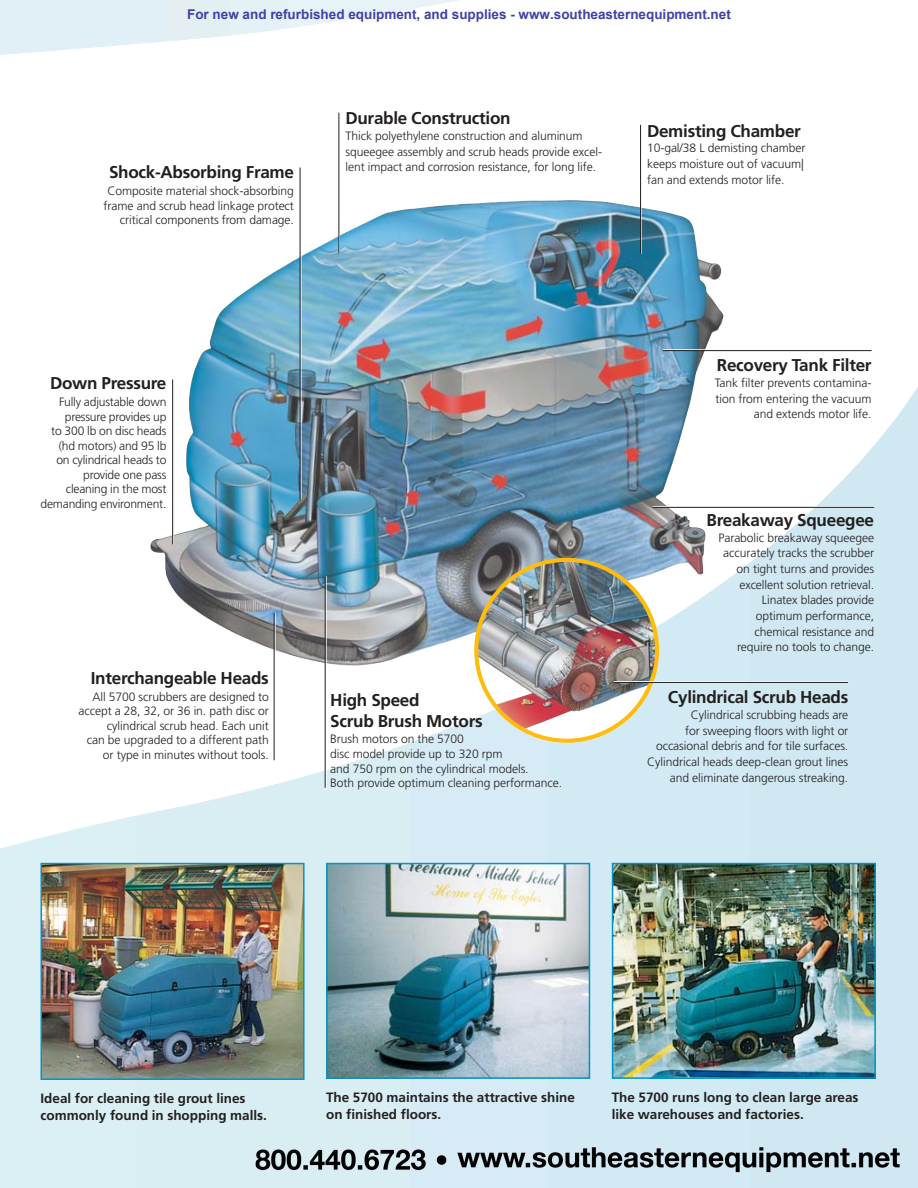
<style>
.page{position:relative;width:918px;height:1188px;background:#fff}
.page>*{position:absolute;margin:0;border:0;box-sizing:border-box;transform-origin:0 0}
.t1{font:700 17.1px/20.5px "Frutiger";letter-spacing:-.015em;color:#231f1f}
.t2{font:700 13.5px/16.5px "Frutiger";color:#231f1f}
.t3{font:700 13.5px "Arial";color:#4040ab}
.t4{font:300 12.15px/15.8px "Frutiger";letter-spacing:-.005em;color:#231f1f;text-align:right}
</style>
<div class="page">
<img style="left:44px;top:866px;width:258px;height:211px">
<div style="left:41px;top:863px;width:264px;height:217px;border:2px solid #0094c2"></div>
<img style="left:615px;top:866px;width:258px;height:210px">
<div style="left:612px;top:863px;width:264px;height:216px;border:2px solid #0094c2"></div>
<img style="left:329px;top:866px;width:258px;height:210px">
<div style="left:326px;top:863px;width:264px;height:216px;border:2px solid #0094c2"></div>
<img style="left:150px;top:200px;width:573px;height:466px">
<img style="left:474px;top:558px;width:185px;height:185px">
<hr style="left:663px;top:349px;width:209px;height:1px;background:#fff">
<hr style="left:614px;top:681px;width:235px;height:1px;background:#fff">
<hr style="left:275px;top:613px;width:1px;height:148px;background:#fff">
<hr style="left:274px;top:613px;width:1px;height:147px;background:#231f1f">
<hr style="left:326px;top:576px;width:1px;height:214px;background:#fff">
<hr style="left:325px;top:576px;width:1px;height:212px;background:#231f1f">
<hr style="left:641px;top:113px;width:1px;height:141px;background:#fff">
<hr style="left:640px;top:125px;width:1px;height:128px;background:#231f1f">
<hr style="left:339px;top:113px;width:1px;height:141px;background:#fff">
<hr style="left:338px;top:113px;width:1px;height:141px;background:#231f1f">
<hr style="left:301px;top:164px;width:1px;height:336px;background:#fff">
<hr style="left:300px;top:168px;width:1px;height:332px;background:#231f1f">
<hr style="left:173px;top:376px;width:1px;height:168px;background:#fff">
<hr style="left:172px;top:379px;width:1px;height:165px;background:#231f1f">
<hr style="left:614px;top:682px;width:234px;height:1px;background:#231f1f">
<hr style="left:663px;top:350px;width:209px;height:1px;background:#231f1f">
<hr style="left:653px;top:506px;width:221px;height:1px;background:#fff">
<hr style="left:653px;top:507px;width:221px;height:1px;background:#231f1f">
<svg style="left:150px;top:112px;width:321px;height:97px"></svg>
<img style="left:189px;top:1112px;width:729px;height:76px">
<p class="t3" style="left:187px;top:5px;width:545px">For new and refurbished equipment, and supplies - www.southeasternequipment.net</p>
<h1 class="t1" style="left:109px;top:163px;width:186px">Shock-Absorbing Frame</h1>
<p class="t4" style="left:104px;top:185px;width:192px;line-height:14.5px">Composite material shock-absorbing frame and scrub head linkage protect critical components from damage.</p>
<h1 class="t1" style="left:345px;top:110px;width:167px">Durable Construction</h1>
<p class="t4" style="left:345px;top:129px;width:258px;text-align:left">Thick polyethylene construction and aluminum squeegee assembly and scrub heads provide excel&shy;lent impact and corrosion resistance, for long life.</p>
<h1 class="t1" style="left:647px;top:122px;width:155px">Demisting Chamber</h1>
<p class="t4" style="left:647px;top:141px;width:160px;text-align:left">10-gal/38 L demisting chamber keeps moisture out of vacuum| fan and extends motor life.</p>
<h1 class="t1" style="left:50px;top:374px;width:118px">Down Pressure</h1>
<p class="t4" style="left:41px;top:396px;width:127px;line-height:14.5px">Fully adjustable down pressure provides up<br>to 300 lb on disc heads (hd motors) and 95 lb<br>on cylindrical heads to provide one pass cleaning in the most demanding environment.</p>
<h1 class="t1" style="left:91px;top:669px;width:180px">Interchangeable Heads</h1>
<p class="t4" style="left:78px;top:690px;width:192px;line-height:14.5px">All 5700 scrubbers are designed to accept a 28, 32, or 36 in. path disc or cylindrical scrub head. Each unit<br>can be upgraded to a different path or type in minutes without tools.</p>
<h1 class="t1" style="left:330px;top:691px;width:154px">High Speed<br>Scrub Brush Motors</h1>
<p class="t4" style="left:330px;top:733px;width:233px;line-height:14.5px;text-align:left">Brush motors on the 5700<br>disc model provide up to 320 rpm<br>and 750 rpm on the cylindrical models.<br>Both provide optimum cleaning performance.</p>
<h1 class="t1" style="left:717px;top:356px;width:156px">Recovery Tank Filter</h1>
<p class="t4" style="left:715px;top:376px;width:158px">Tank filter prevents contamina&shy;tion from entering the vacuum and extends motor life.</p>
<h1 class="t1" style="left:707px;top:511px;width:169px">Breakaway Squeegee</h1>
<p class="t4" style="left:718px;top:531px;width:157px">Parabolic breakaway squeegee accurately tracks the scrubber on tight turns and provides excellent solution retrieval.<br>Linatex blades provide optimum performance, chemical resistance and require no tools to change.</p>
<h1 class="t1" style="left:668px;top:688px;width:182px">Cylindrical Scrub Heads</h1>
<p class="t4" style="left:647px;top:708px;width:203px">Cylindrical scrubbing heads are<br>for sweeping floors with light or occasional debris and for tile surfaces.<br>Cylindrical heads deep-clean grout lines and eliminate dangerous streaking.</p>
<p class="t2" style="left:41px;top:1091px;width:228px">Ideal for cleaning tile grout lines commonly found in shopping malls.</p>
<p class="t2" style="left:326px;top:1090px;width:250px">The 5700 maintains the attractive shine on finished floors.</p>
<p class="t2" style="left:612px;top:1090px;width:248px">The 5700 runs long to clean large areas like warehouses and factories.</p>
</div>
